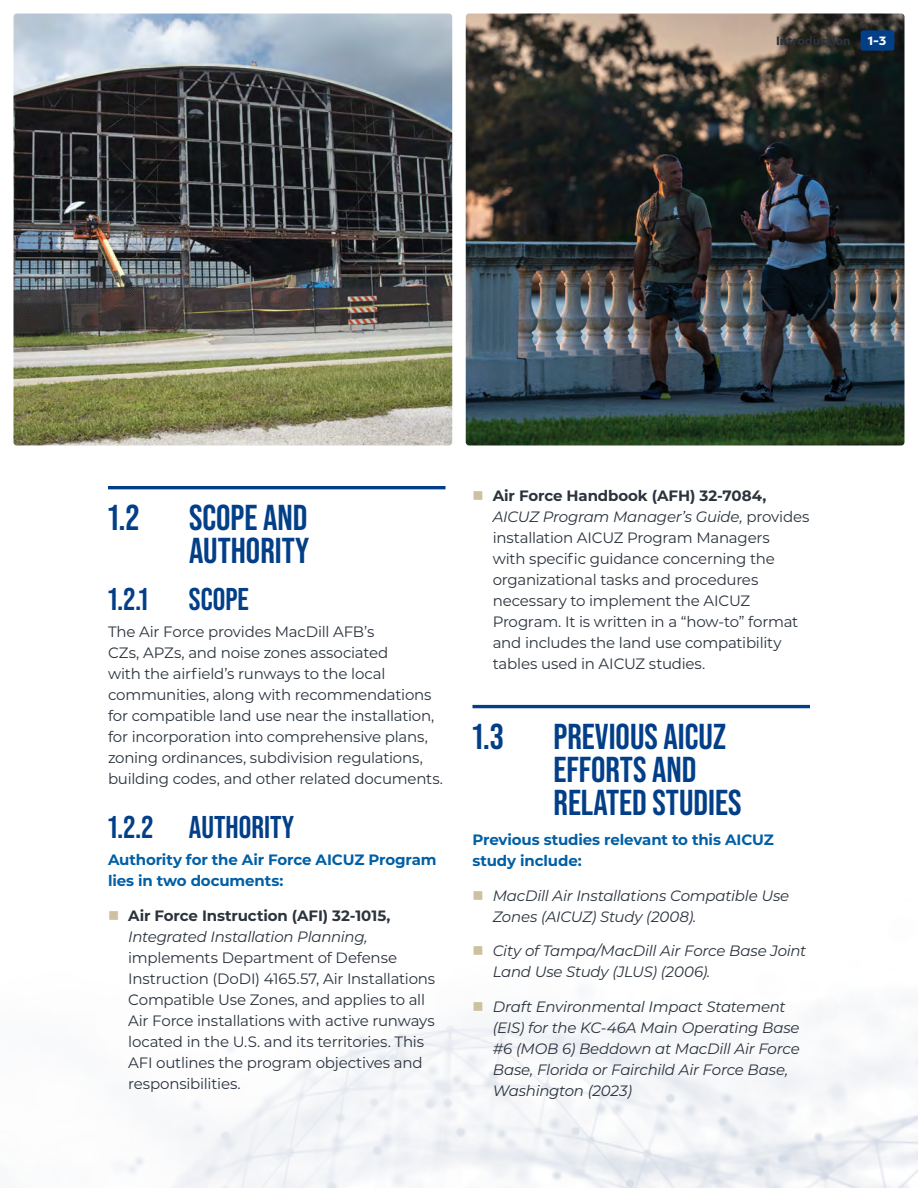
<style>
.page{position:relative;width:918px;height:1188px;background:#fff}
.page>*{position:absolute;margin:0;border:0;box-sizing:border-box;transform-origin:0 0}
._201_2_Head_B_X_X{font:700 36px/33px "Bebas Neue Pro";color:#023f88}
._201_3_Head_C_X_X_X{font:700 31.5px "Bebas Neue Pro";color:#023f88}
._405_2_Body_L{font:15px/21px "Montserrat";letter-spacing:-.015em;color:#2b333d}
.t1{font:italic 15px/21px "Montserrat";letter-spacing:-.015em;color:#2b333d}
._405_2_Body_L-2{font:700 15px/21px "Montserrat";letter-spacing:-.01em;color:#005fa6}
.t2{font:800 12px "Filson Pro";letter-spacing:-.01em;color:#2b333d}
.t3{font:800 12px "Filson Pro";color:#fff}
.s1{font-weight:700}
.s2{font-style:italic}
</style>
<div class="page">
<hr style="left:108px;top:486px;width:338px;height:3px;background:#023f88">
<hr style="left:472px;top:705px;width:338px;height:3px;background:#023f88">
<img style="left:14px;top:14px;width:438px;height:432px">
<img style="left:466px;top:14px;width:438px;height:432px">
<div style="left:861px;top:30px;width:33px;height:21px;background:#023f88;border-radius:3px"></div>
<p class="t2" style="left:776px;top:33px;width:76px">Introduction</p>
<p class="t3" style="left:868px;top:33px;width:20px">1-3</p>
<p class="_201_2_Head_B_X_X" style="left:108px;top:500px;width:33px">1.2</p>
<p class="_201_2_Head_B_X_X" style="left:189px;top:500px;width:122px">SCOPE AND<br>AUTHORITY</p>
<p class="_201_3_Head_C_X_X_X" style="left:108px;top:581px;width:42px">1.2.1</p>
<p class="_201_3_Head_C_X_X_X" style="left:189px;top:581px;width:61px">SCOPE</p>
<p class="_405_2_Body_L" style="left:108px;top:621px;width:337px">The Air Force provides MacDill AFB’s<br>CZs, APZs, and noise zones associated<br>with the airfield’s runways to the local communities, along with recommendations for compatible land use near the installation, for incorporation into comprehensive plans, zoning ordinances, subdivision regulations, building codes, and other related documents.</p>
<p class="_201_3_Head_C_X_X_X" style="left:108px;top:809px;width:188px">1.2.2 AUTHORITY</p>
<p class="_405_2_Body_L-2" style="left:108px;top:849px;width:330px">Authority for the Air Force AICUZ Program lies in two documents:</p>
<p class="_405_2_Body_L" style="left:128px;top:904px;width:309px"><span class="s1">Air Force Instruction (AFI) 32-1015, </span><span class="s2">Integrated Installation Planning, </span>implements Department of Defense Instruction (DoDI) 4165.57, Air Installations Compatible Use Zones, and applies to all Air Force installations with active runways located in the U.S. and its territories. This AFI outlines the program objectives and responsibilities.</p>
<p class="_405_2_Body_L" style="left:493px;top:484px;width:318px"><span class="s1">Air Force Handbook (AFH) 32-7084, </span><span class="s2">AICUZ Program Manager’s Guide,</span> provides installation AICUZ Program Managers<br>with specific guidance concerning the organizational tasks and procedures necessary to implement the AICUZ Program. It is written in a “how-to” format and includes the land use compatibility tables used in AICUZ studies.</p>
<p class="_201_2_Head_B_X_X" style="left:472px;top:719px;width:33px">1.3</p>
<p class="_201_2_Head_B_X_X" style="left:554px;top:719px;width:189px">PREVIOUS AICUZ<br>EFFORTS AND<br>RELATED STUDIES</p>
<p class="_405_2_Body_L-2" style="left:472px;top:829px;width:303px">Previous studies relevant to this AICUZ study include:</p>
<p class="t1" style="left:493px;top:884px;width:298px">MacDill Air Installations Compatible Use<br>Zones (AICUZ) Study (2008).</p>
<p class="t1" style="left:493px;top:940px;width:315px">City of Tampa/MacDill Air Force Base Joint<br>Land Use Study (JLUS) (2006).</p>
<p class="t1" style="left:493px;top:995px;width:309px">Draft Environmental Impact Statement (EIS) for the KC-46A Main Operating Base #6 (MOB 6) Beddown at MacDill Air Force Base, Florida or Fairchild Air Force Base, Washington (2023)</p>
</div>
